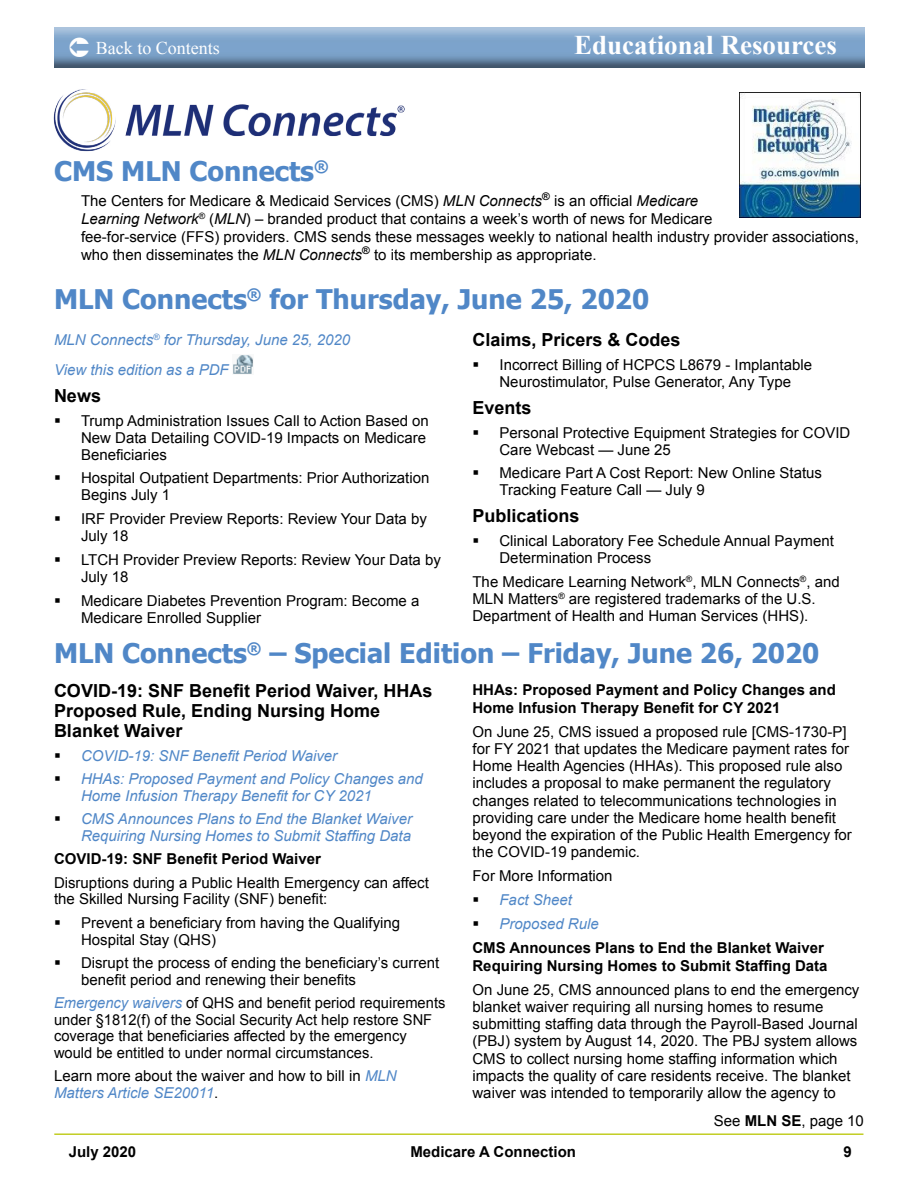
<style>
.page{position:relative;width:918px;height:1188px;background:#fff}
.page>*{position:absolute;margin:0;border:0;box-sizing:border-box;transform-origin:0 0}
.t1{font:700 27px "Tahoma";color:#5087c7}
.t2{font:700 27px "Times New Roman";color:#fff}
.t3{font:700 18px/20px "Arial";color:#000}
.t4{font:18px "Times New Roman";color:#fff}
.t5{font:15px/17.2px "Arial";color:#000}
.t6{font:italic 15px/16.6px "Arial";color:#5087c7}
.t7{font:700 15px/17.2px "Arial";color:#000}
.s1{font-style:italic}
.s2{color:#000}
.s3{font-weight:400;font-style:italic;color:#5087c7}
.s4{font-weight:700}
.s5{font-style:italic;color:#5087c7}
</style>
<div class="page">
<hr style="left:54px;top:1133px;width:809px;height:2px;background:#c2cd23">
<img style="left:54px;top:27px;width:810px;height:40px">
<img style="left:54px;top:89px;width:351px;height:63px">
<img style="left:740px;top:92px;width:120px;height:126px">
<img style="left:233px;top:355px;width:20px;height:19px">
<svg style="left:70px;top:37px;width:19px;height:20px"></svg>
<p class="t4" style="left:96px;top:35px;width:126px">Back to Contents</p>
<h1 class="t2" style="left:574px;top:26px;width:264px">Educational Resources</h1>
<h1 class="t1" style="left:54px;top:152px;width:276px">CMS MLN Connects<sup>®</sup></h1>
<p class="t5" style="left:81px;top:191px;width:779px;line-height:18px">The Centers for Medicare &amp; Medicaid Services (CMS) <span class="s1">MLN Connects</span><sup>®</sup> is an official <span class="s1">Medicare<br>Learning Network</span><sup>®</sup> (<span class="s1">MLN</span>) – branded product that contains a week’s worth of news for Medicare<br>fee-for-service (FFS) providers. CMS sends these messages weekly to national health industry provider associations, who then disseminates the <span class="s1">MLN Connects</span><sup>®</sup> to its membership as appropriate.</p>
<h1 class="t1" style="left:54px;top:280px;width:597px">MLN Connects<sup>®</sup> for Thursday, June 25, 2020</h1>
<p class="t3" style="left:472px;top:330px;width:210px">Claims, Pricers &amp; Codes</p>
<p class="t5" style="left:472px;top:356px;width:341px;text-align:center">▪ Incorrect Billing of HCPCS L8679 - Implantable<br>Neurostimulator, Pulse Generator, Any Type</p>
<p class="t3" style="left:472px;top:398px;width:61px">Events</p>
<p class="t5" style="left:500px;top:424px;width:352px;text-indent:-27px">▪ Personal Protective Equipment Strategies for COVID<br>Care Webcast — June 25</p>
<p class="t5" style="left:500px;top:465px;width:324px;text-indent:-27px">▪ Medicare Part A Cost Report: New Online Status<br>Tracking Feature Call — July 9</p>
<p class="t3" style="left:472px;top:507px;width:109px">Publications</p>
<p class="t5" style="left:500px;top:533px;width:336px;text-indent:-27px">▪ Clinical Laboratory Fee Schedule Annual Payment<br>Determination Process</p>
<p class="t5" style="left:472px;top:573px;width:369px">The Medicare Learning Network<sup>®</sup>, MLN Connects<sup>®</sup>, and<br>MLN Matters<sup>®</sup> are registered trademarks of the U.S.<br>Department of Health and Human Services (HHS).</p>
<p class="t6" style="left:54px;top:326px;width:298px;line-height:29.4px">MLN Connects<sup>®</sup> for Thursday, June 25, 2020<br>View this edition as a PDF</p>
<p class="t3" style="left:54px;top:386px;width:49px">News</p>
<p class="t5" style="left:81px;top:412px;width:349px;text-indent:-27px">▪ Trump Administration Issues Call to Action Based on<br>New Data Detailing COVID-19 Impacts on Medicare<br>Beneficiaries</p>
<p class="t5" style="left:81px;top:470px;width:350px;text-indent:-27px">▪ Hospital Outpatient Departments: Prior Authorization<br>Begins July 1</p>
<p class="t5" style="left:81px;top:510px;width:347px;text-indent:-27px">▪ IRF Provider Preview Reports: Review Your Data by<br>July 18</p>
<p class="t5" style="left:81px;top:551px;width:361px;text-indent:-27px">▪ LTCH Provider Preview Reports: Review Your Data by<br>July 18</p>
<p class="t5" style="left:81px;top:592px;width:340px;text-indent:-27px">▪ Medicare Diabetes Prevention Program: Become a<br>Medicare Enrolled Supplier</p>
<h1 class="t1" style="left:54px;top:634px;width:767px">MLN Connects<sup>®</sup> – Special Edition – Friday, June 26, 2020</h1>
<p class="t7" style="left:472px;top:682px;width:365px">HHAs: Proposed Payment and Policy Changes and<br>Home Infusion Therapy Benefit for CY 2021</p>
<p class="t5" style="left:472px;top:723px;width:381px">On June 25, CMS issued a proposed rule [CMS-1730-P] for FY 2021 that updates the Medicare payment rates for Home Health Agencies (HHAs). This proposed rule also includes a proposal to make permanent the regulatory changes related to telecommunications technologies in providing care under the Medicare home health benefit beyond the expiration of the Public Health Emergency for the COVID-19 pandemic.</p>
<p class="t5" style="left:472px;top:868px;width:142px">For More Information</p>
<p class="t6" style="left:472px;top:892px;width:101px"><span class="s2">▪</span> Fact Sheet</p>
<p class="t7" style="left:472px;top:912px;width:353px;line-height:24px">▪ <span class="s3">Proposed Rule<br></span>CMS Announces Plans to End the Blanket Waiver</p>
<p class="t7" style="left:472px;top:957px;width:357px">Requiring Nursing Homes to Submit Staffing Data</p>
<p class="t5" style="left:472px;top:981px;width:388px">On June 25, CMS announced plans to end the emergency blanket waiver requiring all nursing homes to resume submitting staffing data through the Payroll-Based Journal (PBJ) system by August 14, 2020. The PBJ system allows CMS to collect nursing home staffing information which impacts the quality of care residents receive. The blanket waiver was intended to temporarily allow the agency to</p>
<p class="t5" style="left:714px;top:1112px;width:152px">See <span class="s4">MLN SE</span>, page 10</p>
<p class="t3" style="left:54px;top:682px;width:380px">COVID-19: SNF Benefit Period Waiver, HHAs<br>Proposed Rule, Ending Nursing Home<br>Blanket Waiver</p>
<p class="t6" style="left:54px;top:747px;width:285px"><span class="s2">▪</span> COVID-19: SNF Benefit Period Waiver</p>
<p class="t6" style="left:81px;top:771px;width:343px;text-indent:-27px"><span class="s2">▪</span> HHAs: Proposed Payment and Policy Changes and<br>Home Infusion Therapy Benefit for CY 2021</p>
<p class="t6" style="left:54px;top:811px;width:360px;text-align:right"><span class="s2">▪</span> CMS Announces Plans to End the Blanket Waiver<br>Requiring Nursing Homes to Submit Staffing Data</p>
<p class="t7" style="left:54px;top:851px;width:268px">COVID-19: SNF Benefit Period Waiver</p>
<p class="t5" style="left:54px;top:874px;width:376px;line-height:16.6px">Disruptions during a Public Health Emergency can affect the Skilled Nursing Facility (SNF) benefit:</p>
<p class="t5" style="left:81px;top:914px;width:321px;line-height:16.6px;text-indent:-27px">▪ Prevent a beneficiary from having the Qualifying<br>Hospital Stay (QHS)</p>
<p class="t5" style="left:81px;top:955px;width:360px;line-height:16.6px;text-indent:-27px">▪ Disrupt the process of ending the beneficiary’s current benefit period and renewing their benefits</p>
<p class="t5" style="left:54px;top:995px;width:393px;line-height:16.6px"><span class="s5">Emergency waivers</span> of QHS and benefit period requirements under §1812(f) of the Social Security Act help restore SNF coverage that beneficiaries affected by the emergency would be entitled to under normal circumstances.</p>
<p class="t5" style="left:54px;top:1068px;width:344px;line-height:16.6px">Learn more about the waiver and how to bill in <span class="s5">MLN<br>Matters Article SE20011</span>.</p>
<p class="t7" style="left:69px;top:1143px;width:69px">July 2020</p>
<p class="t7" style="left:410px;top:1143px;width:167px">Medicare A Connection</p>
<p class="t7" style="left:843px;top:1143px;width:10px">9</p>
</div>
